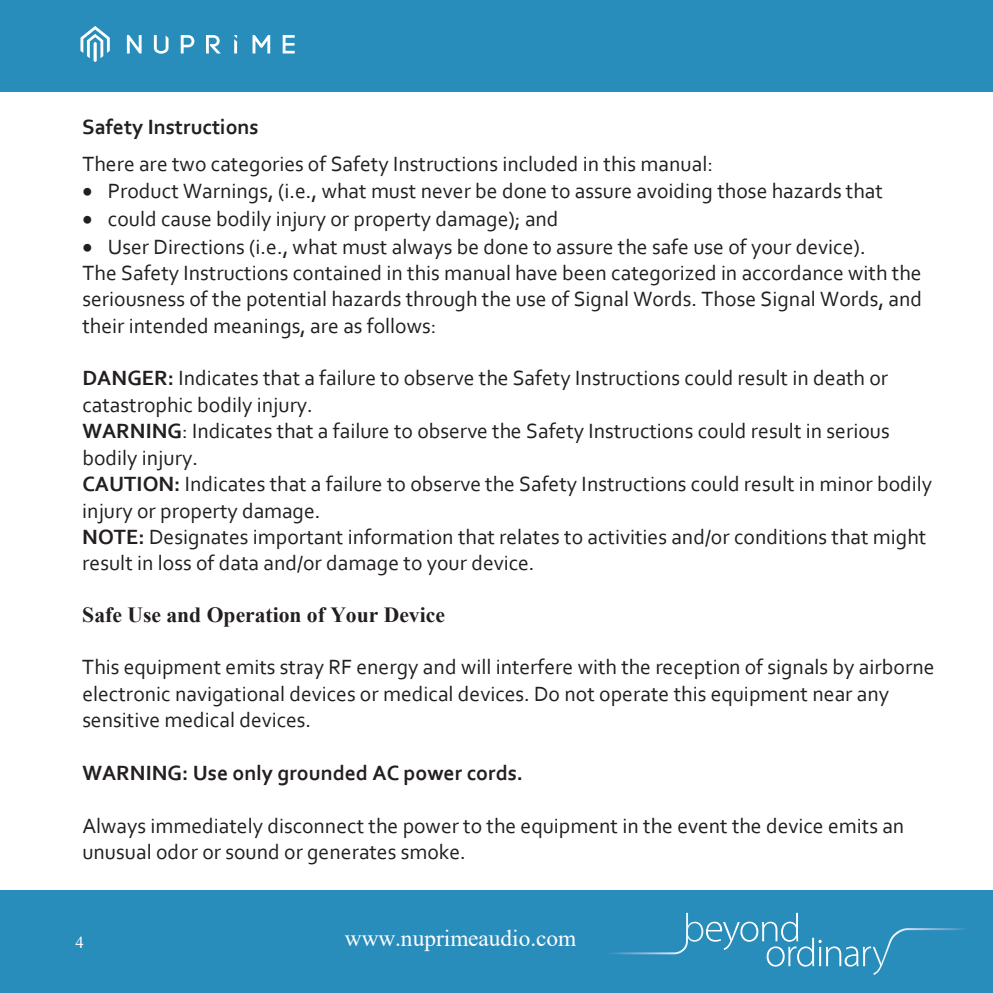
<style>
.page{position:relative;width:993px;height:993px;background:#fff}
.page>*{position:absolute;margin:0;border:0;box-sizing:border-box;transform-origin:0 0}
.t1{font:23.4px "Times New Roman";color:#fff}
.t2{font:21.6px/26.4px "Corbel";color:#231f20}
.t3{font:700 21.6px "Corbel";color:#231f20}
.t4{font:700 21.6px "Times New Roman";color:#231f20}
.t5{font:16.6px "Times New Roman";color:#fff}
.s1{font-weight:700}
</style>
<div class="page">
<div style="left:0;top:890px;width:992px;height:102px;background:#298dbc"></div>
<svg style="left:610px;top:912px;width:356px;height:62px"></svg>
<div style="left:0;top:0;width:992px;height:91px;background:#298dbc"></div>
<svg style="left:80px;top:26px;width:30px;height:36px"></svg>
<svg style="left:127px;top:35px;width:14px;height:18px"></svg>
<svg style="left:181px;top:35px;width:13px;height:18px"></svg>
<svg style="left:206px;top:35px;width:15px;height:18px"></svg>
<svg style="left:252px;top:35px;width:18px;height:18px"></svg>
<svg style="left:282px;top:35px;width:12px;height:18px"></svg>
<svg style="left:154px;top:35px;width:14px;height:19px"></svg>
<svg style="left:234px;top:35px;width:3px;height:18px"></svg>
<p class="t3" style="left:82px;top:113px;width:178px">Safety Instructions</p>
<p class="t2" style="left:82px;top:150px;width:632px">There are two categories of Safety Instructions included in this manual:</p>
<p class="t2" style="left:82px;top:177px;width:802px">• Product Warnings, (i.e., what must never be done to assure avoiding those hazards that</p>
<p class="t2" style="left:82px;top:205px;width:477px">• could cause bodily injury or property damage); and</p>
<p class="t2" style="left:82px;top:232px;width:840px">• User Directions (i.e., what must always be done to assure the safe use of your device).<br>The Safety Instructions contained in this manual have been categorized in accordance with the seriousness of the potential hazards through the use of Signal Words. Those Signal Words, and their intended meanings, are as follows:</p>
<p class="t2" style="left:82px;top:364px;width:851px"><span class="s1">DANGER:</span> Indicates that a failure to observe the Safety Instructions could result in death or catastrophic bodily injury.<br><span class="s1">WARNING</span>: Indicates that a failure to observe the Safety Instructions could result in serious bodily injury.<br><span class="s1">CAUTION:</span> Indicates that a failure to observe the Safety Instructions could result in minor bodily injury or property damage.<br><span class="s1">NOTE:</span> Designates important information that relates to activities and/or conditions that might result in loss of data and/or damage to your device.</p>
<p class="t4" style="left:82px;top:599px;width:364px">Safe Use and Operation of Your Device</p>
<p class="t2" style="left:82px;top:653px;width:853px">This equipment emits stray RF energy and will interfere with the reception of signals by airborne electronic navigational devices or medical devices. Do not operate this equipment near any sensitive medical devices.</p>
<p class="t3" style="left:82px;top:759px;width:442px">WARNING: Use only grounded AC power cords.</p>
<p class="t2" style="left:82px;top:811px;width:823px">Always immediately disconnect the power to the equipment in the event the device emits an unusual odor or sound or generates smoke.</p>
<p class="t5" style="left:76px;top:930px;width:10px">4</p>
<p class="t1" style="left:345px;top:921px;width:233px">www.nuprimeaudio.com</p>
</div>
